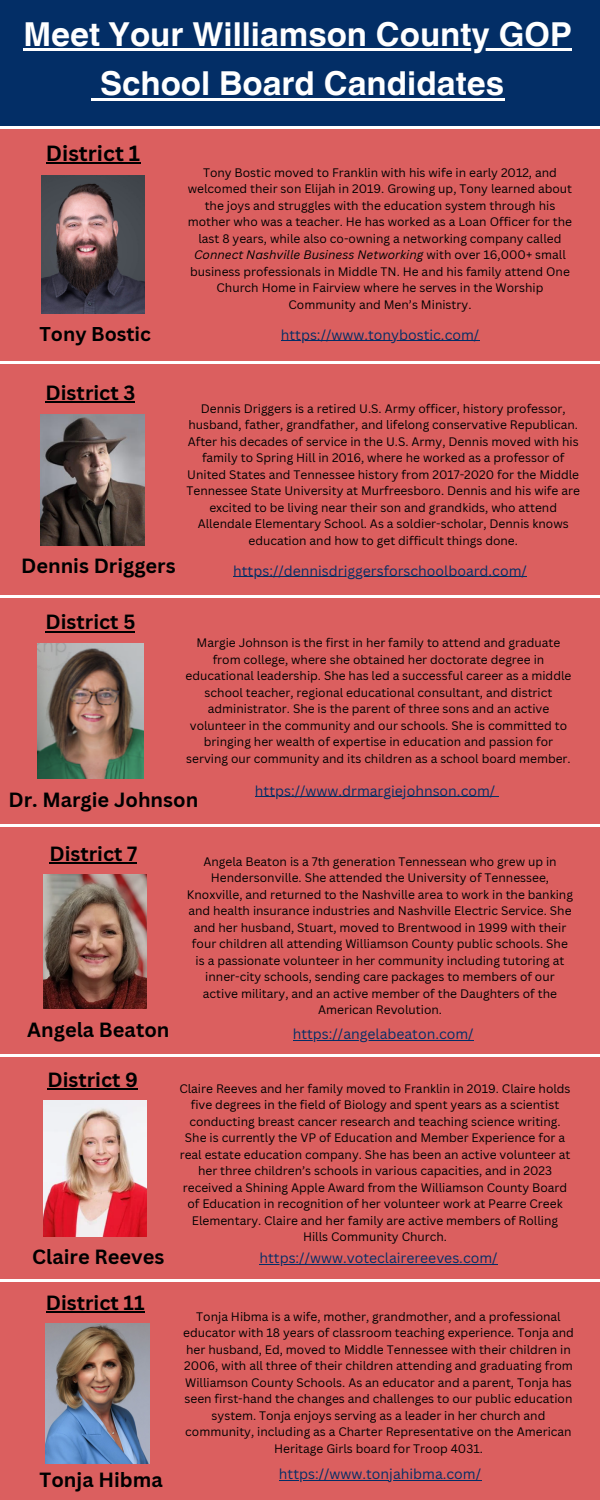
<style>
.page{position:relative;width:600px;height:1500px;background:#db5f5f}
.page>*{position:absolute;margin:0;border:0;box-sizing:border-box;transform-origin:0 0}
.t1{font:700 33px/49.5px "Helvetica World";color:#fff;text-align:center}
.t2{font:700 21.4px "Canva Sans";color:#000}
.t3{font:700 20px "Canva Sans";color:#000}
.t4{font:700 19.4px "Canva Sans";color:#000}
.t5{font:14px "Canva Sans";color:#032e66}
.t6{font:12px/16.5px "Canva Sans";color:#000;text-align:center}
.s1{font-style:italic}
</style>
<div class="page">
<div style="left:0;top:0;width:600px;height:126px;background:#032e66"></div>
<hr style="left:0;top:126px;width:600px;height:3px;background:#fff">
<hr style="left:46px;top:162px;width:94px;height:2px;background:#000">
<img style="left:42px;top:175px;width:103px;height:139px">
<img style="left:41px;top:414px;width:103px;height:131px">
<hr style="left:46px;top:402px;width:89px;height:1px;background:#000">
<img style="left:44px;top:875px;width:102px;height:134px">
<hr style="left:49px;top:862px;width:88px;height:2px;background:#000">
<img style="left:43px;top:1100px;width:103px;height:136px">
<hr style="left:47px;top:1088px;width:91px;height:2px;background:#000">
<img style="left:45px;top:1323px;width:105px;height:140px">
<hr style="left:46px;top:1312px;width:99px;height:1px;background:#000">
<hr style="left:0;top:361px;width:600px;height:3px;background:#fff">
<hr style="left:0;top:595px;width:600px;height:3px;background:#fff">
<hr style="left:0;top:824px;width:600px;height:3px;background:#fff">
<hr style="left:0;top:1054px;width:600px;height:3px;background:#fff">
<hr style="left:0;top:1279px;width:600px;height:3px;background:#fff">
<hr style="left:23px;top:48px;width:549px;height:3px;background:#fff">
<svg style="left:91px;top:98px;width:9px;height:3px"></svg>
<hr style="left:100px;top:98px;width:404px;height:3px;background:#fff">
<img style="left:37px;top:643px;width:107px;height:136px">
<hr style="left:46px;top:631px;width:89px;height:1px;background:#000">
<hr style="left:281px;top:341px;width:198px;height:1px;background:#032e66">
<hr style="left:233px;top:577px;width:294px;height:1px;background:#032e66">
<hr style="left:293px;top:1040px;width:181px;height:1px;background:#032e66">
<hr style="left:255px;top:797px;width:240px;height:1px;background:#032e66">
<hr style="left:279px;top:1480px;width:202px;height:1px;background:#032e66">
<hr style="left:260px;top:1264px;width:238px;height:1px;background:#032e66">
<h2 class="t1" style="left:23px;top:6px;width:550px">Meet Your Williamson County GOP<br>School Board Candidates</h2>
<p class="t2" style="left:46px;top:138px;width:96px">District 1</p>
<h1 class="t4" style="left:39px;top:321px;width:113px">Tony Bostic</h1>
<h2 class="t6" style="left:188px;top:164px;width:386px">Tony Bostic moved to Franklin with his wife in early 2012, and welcomed their son Elijah in 2019. Growing up, Tony learned about the joys and struggles with the education system through his mother who was a teacher. He has worked as a Loan Officer for the last 8 years, while also co-owning a networking company called <span class="s1">Connect Nashville Business Networking</span> with over 16,000+ small business professionals in Middle TN. He and his family attend One Church Home in Fairview where he serves in the Worship Community and Men’s Ministry.</h2>
<h3 class="t5" style="left:281px;top:325px;width:200px">https://www.tonybostic.com/</h3>
<p class="t3" style="left:46px;top:379px;width:91px">District 3</p>
<h2 class="t3" style="left:21px;top:552px;width:156px">Dennis Driggers</h2>
<h3 class="t6" style="left:187px;top:400px;width:395px">Dennis Driggers is a retired U.S. Army officer, history professor, husband, father, grandfather, and lifelong conservative Republican.<br>After his decades of service in the U.S. Army, Dennis moved with his family to Spring Hill in 2016, where he worked as a professor of United States and Tennessee history from 2017-2020 for the Middle Tennessee State University at Murfreesboro. Dennis and his wife are excited to be living near their son and grandkids, who attend Allendale Elementary School. As a soldier-scholar, Dennis knows education and how to get difficult things done.</h3>
<p class="t5" style="left:233px;top:561px;width:295px">https://dennisdriggersforschoolboard.com/</p>
<h2 class="t3" style="left:46px;top:608px;width:91px">District 5</h2>
<h2 class="t6" style="left:186px;top:634px;width:387px">Margie Johnson is the first in her family to attend and graduate from college, where she obtained her doctorate degree in educational leadership. She has led a successful career as a middle school teacher, regional educational consultant, and district administrator. She is the parent of three sons and an active volunteer in the community and our schools. She is committed to bringing her wealth of expertise in education and passion for serving our community and its children as a school board member.</h2>
<p class="t3" style="left:8px;top:785px;width:191px">Dr. Margie Johnson</p>
<p class="t5" style="left:255px;top:781px;width:242px">https://www.drmargiejohnson.com/</p>
<h2 class="t3" style="left:49px;top:839px;width:89px">District 7</h2>
<p class="t3" style="left:27px;top:1016px;width:144px">Angela Beaton</p>
<h3 class="t3" style="left:47px;top:1065px;width:92px">District 9</h3>
<p class="t3" style="left:32px;top:1243px;width:134px">Claire Reeves</p>
<p class="t3" style="left:46px;top:1289px;width:100px">District 11</p>
<h3 class="t3" style="left:40px;top:1466px;width:125px">Tonja Hibma</h3>
<p class="t6" style="left:187px;top:853px;width:388px">Angela Beaton is a 7th generation Tennessean who grew up in Hendersonville. She attended the University of Tennessee, Knoxville, and returned to the Nashville area to work in the banking and health insurance industries and Nashville Electric Service. She and her husband, Stuart, moved to Brentwood in 1999 with their four children all attending Williamson County public schools. She is a passionate volunteer in her community including tutoring at inner-city schools, sending care packages to members of our active military, and an active member of the Daughters of the American Revolution.</p>
<h2 class="t5" style="left:293px;top:1024px;width:182px">https://angelabeaton.com/</h2>
<h2 class="t6" style="left:179px;top:1080px;width:393px">Claire Reeves and her family moved to Franklin in 2019. Claire holds five degrees in the field of Biology and spent years as a scientist conducting breast cancer research and teaching science writing.<br>She is currently the VP of Education and Member Experience for a real estate education company. She has been an active volunteer at her three children’s schools in various capacities, and in 2023 received a Shining Apple Award from the Williamson County Board of Education in recognition of her volunteer work at Pearre Creek Elementary. Claire and her family are active members of Rolling Hills Community Church.</h2>
<p class="t5" style="left:260px;top:1248px;width:240px">https://www.voteclairereeves.com/</p>
<p class="t6" style="left:183px;top:1308px;width:392px">Tonja Hibma is a wife, mother, grandmother, and a professional educator with 18 years of classroom teaching experience. Tonja and her husband, Ed, moved to Middle Tennessee with their children in 2006, with all three of their children attending and graduating from Williamson County Schools. As an educator and a parent, Tonja has seen first-hand the changes and challenges to our public education system. Tonja enjoys serving as a leader in her church and community, including as a Charter Representative on the American Heritage Girls board for Troop 4031.</p>
<h2 class="t5" style="left:279px;top:1464px;width:204px">https://www.tonjahibma.com/</h2>
</div>
